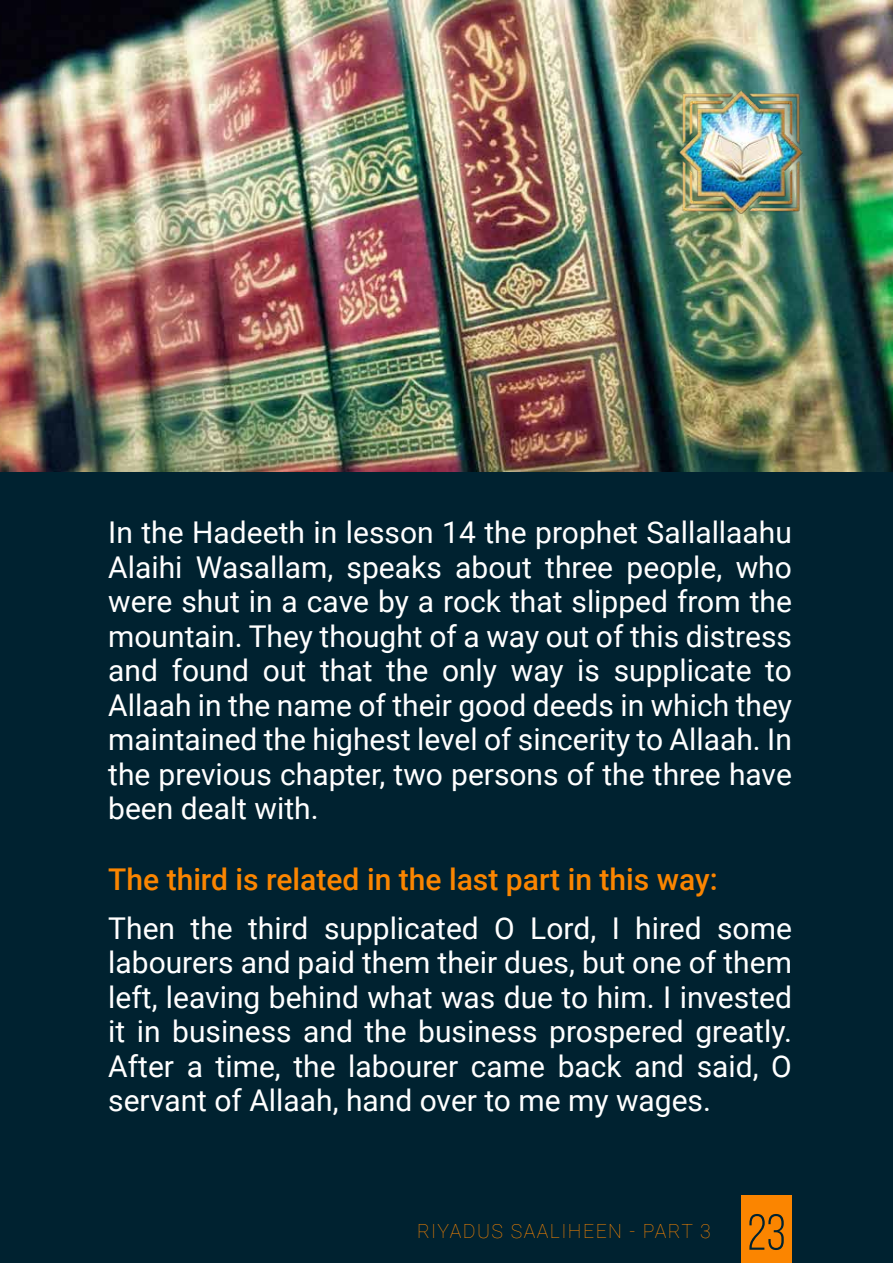
<style>
.page{position:relative;width:893px;height:1263px;background:#fff}
.page>*{position:absolute;margin:0;border:0;box-sizing:border-box;transform-origin:0 0}
.t1{font:50.7px "Bebas Neue";color:#002230}
.t2{font:30px/34.5px "Roboto";color:#fff;text-align:justify}
.t3{font:500 30px "Roboto";color:#fb8500}
.t4{font:100 19.5px "Roboto";letter-spacing:.075em;color:#fb8500}
</style>
<div class="page">
<img style="left:0;top:0;width:893px;height:473px">
<div style="left:0;top:473px;width:893px;height:790px;background:#002230"></div>
<img style="left:679px;top:90px;width:124px;height:124px">
<div style="left:741px;top:1195px;width:51px;height:68px;background:#fb8500"></div>
<p class="t2" style="left:108px;top:514px;width:685px">In the Hadeeth in lesson 14 the prophet Sallallaahu Alaihi Wasallam, speaks about three people, who were shut in a cave by a rock that slipped from the mountain. They thought of a way out of this distress and found out that the only way is supplicate to Allaah in the name of their good deeds in which they maintained the highest level of sincerity to Allaah. In the previous chapter, two persons of the three have been dealt with.</p>
<p class="t3" style="left:108px;top:859px;width:611px">The third is related in the last part in this way:</p>
<p class="t2" style="left:108px;top:910px;width:685px">Then the third supplicated O Lord, I hired some labourers and paid them their dues, but one of them left, leaving behind what was due to him. I invested it in business and the business prospered greatly.<br>After a time, the labourer came back and said, O servant of Allaah, hand over to me my wages.</p>
<p class="t4" style="left:417px;top:1217px;width:295px">RIYADUS SAALIHEEN - PART 3</p>
<h1 class="t1" style="left:747px;top:1205px;width:40px">23</h1>
</div>
